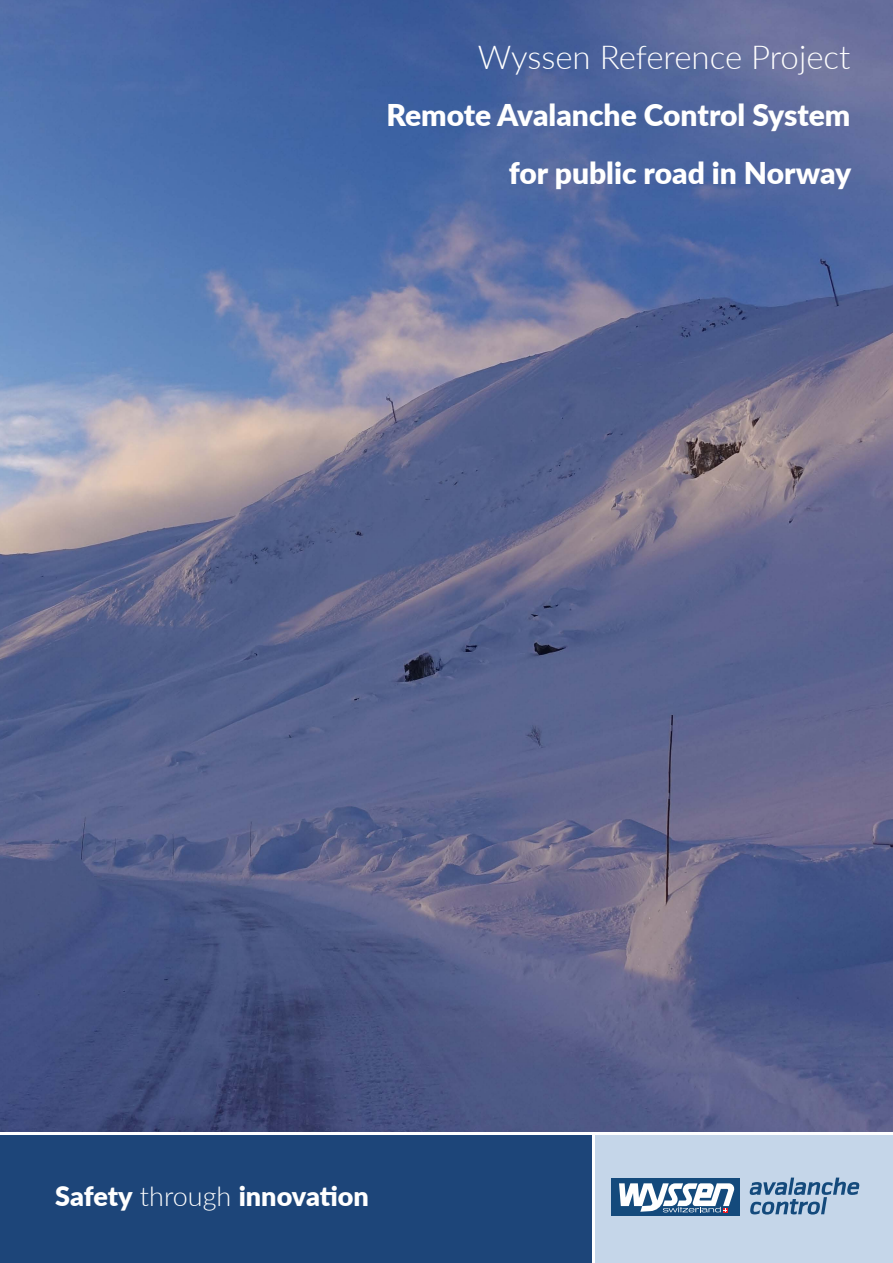
<style>
.page{position:relative;width:893px;height:1263px;background:#fff}
.page>*{position:absolute;margin:0;border:0;box-sizing:border-box;transform-origin:0 0}
.t1{font:300 33px "Lato";color:#fff}
.t2{font:900 30px/57.3px "Lato";color:#fff;text-align:right}
.t3{font:900 27px "Lato";letter-spacing:-.005em;color:#fff}
.s1{font-weight:300}
</style>
<div class="page">
<img style="left:0;top:0;width:893px;height:1131px">
<div style="left:0;top:1135px;width:591px;height:128px;background:#1d4579"></div>
<div style="left:595px;top:1135px;width:298px;height:128px;background:#c5d6e9"></div>
<div style="left:612px;top:1178px;width:128px;height:37px;background:#144a7c"></div>
<svg style="left:750px;top:1177px;width:109px;height:37px"></svg>
<svg style="left:619px;top:1183px;width:116px;height:29px"></svg>
<p class="t1" style="left:478px;top:34px;width:374px">Wyssen Reference Project</p>
<p class="t2" style="left:386px;top:85px;width:466px">Remote Avalanche Control System for public road in Norway</p>
<p class="t3" style="left:55px;top:1175px;width:315px">Safety <span class="s1">through</span> innovation</p>
</div>
